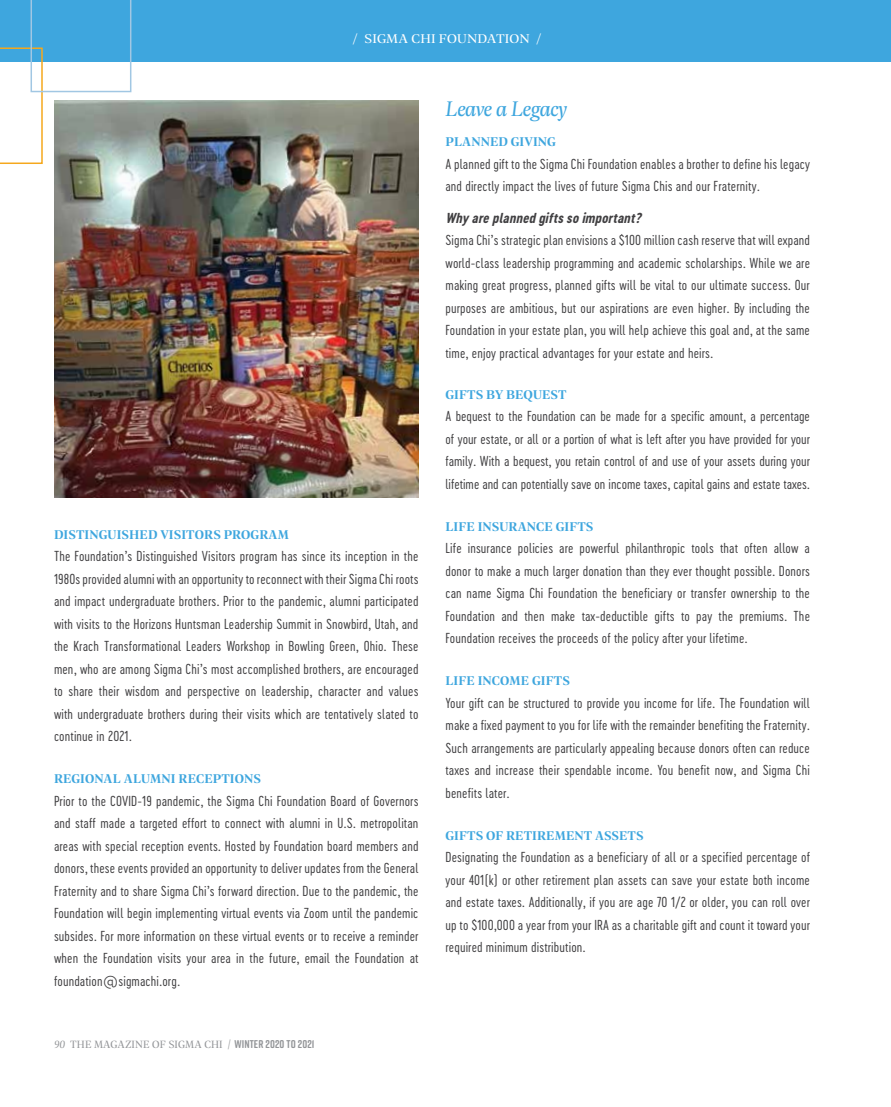
<style>
.page{position:relative;width:891px;height:1107px;background:#fff}
.page>*{position:absolute;margin:0;border:0;box-sizing:border-box;transform-origin:0 0}
.t1{font:italic 22.5px "Geller Headline";letter-spacing:-.02em;color:#3ea6de}
.t2{font:13.5px/22.5px "Cervo Neue Light Neue";letter-spacing:.01em;color:#414042;text-align:justify}
.t3{font:600 13.5px "Geller Headline";letter-spacing:.01em;color:#3ea6de}
.t4{font:italic 13.5px "Cervo Neue Bold Neue";color:#414042}
.t5{font:13.5px "Geller Headline";letter-spacing:.01em;color:#fff;scale:1.1 1}
.t6{font:11.25px "Geller Headline";letter-spacing:.01em;color:#939598}
.s1{font-style:italic}
.s2{font-size:12px}
.s3{font-family:"Rift Soft";font-weight:700}
</style>
<div class="page">
<img style="left:54px;top:100px;width:364px;height:397px">
<div style="left:0;top:0;width:891px;height:62px;background:#3ea6de"></div>
<svg style="left:0;top:0;width:131px;height:164px"></svg>
<p class="t5" style="left:353px;top:30px;width:173px">/ SIGMA CHI FOUNDATION /</p>
<p class="t3" style="left:54px;top:525px;width:236px">DISTINGUISHED VISITORS PROGRAM</p>
<p class="t2" style="left:54px;top:545px;width:366px">The Foundation’s Distinguished Visitors program has since its inception in the 1980s provided alumni with an opportunity to reconnect with their Sigma Chi roots and impact undergraduate brothers. Prior to the pandemic, alumni participated with visits to the Horizons Huntsman Leadership Summit in Snowbird, Utah, and the Krach Transformational Leaders Workshop in Bowling Green, Ohio. These men, who are among Sigma Chi’s most accomplished brothers, are encouraged to share their wisdom and perspective on leadership, character and values with undergraduate brothers during their visits which are tentatively slated to continue in 2021.</p>
<p class="t3" style="left:54px;top:770px;width:209px">REGIONAL ALUMNI RECEPTIONS</p>
<p class="t2" style="left:54px;top:790px;width:366px">Prior to the COVID-19 pandemic, the Sigma Chi Foundation Board of Governors and staff made a targeted effort to connect with alumni in U.S. metropolitan areas with special reception events. Hosted by Foundation board members and donors, these events provided an opportunity to deliver updates from the General Fraternity and to share Sigma Chi’s forward direction. Due to the pandemic, the Foundation will begin implementing virtual events via Zoom until the pandemic subsides. For more information on these virtual events or to receive a reminder when the Foundation visits your area in the future, email the Foundation at foundation@sigmachi.org.</p>
<p class="t6" style="left:54px;top:1037px;width:262px"><span class="s1">90</span> THE MAGAZINE OF SIGMA CHI <span class="s2">/</span><span class="s3">WINTER 2020 TO 2021</span></p>
<h1 class="t1" style="left:446px;top:94px;width:123px">Leave a Legacy</h1>
<p class="t3" style="left:446px;top:132px;width:112px">PLANNED GIVING</p>
<p class="t2" style="left:446px;top:152px;width:366px">A planned gift to the Sigma Chi Foundation enables a brother to define his legacy and directly impact the lives of future Sigma Chis and our Fraternity.</p>
<p class="t4" style="left:446px;top:208px;width:201px">Whyareplannedgiftssoimportant?</p>
<p class="t2" style="left:446px;top:229px;width:366px">Sigma Chi’s strategic plan envisions a $100 million cash reserve that will expand world-class leadership programming and academic scholarships. While we are making great progress, planned gifts will be vital to our ultimate success. Our purposes are ambitious, but our aspirations are even higher. By including the Foundation in your estate plan, you will help achieve this goal and, at the same time, enjoy practical advantages for your estate and heirs.</p>
<p class="t3" style="left:446px;top:385px;width:123px">GIFTS BY BEQUEST</p>
<p class="t2" style="left:446px;top:405px;width:366px">A bequest to the Foundation can be made for a specific amount, a percentage of your estate, or all or a portion of what is left after you have provided for your family. With a bequest, you retain control of and use of your assets during your lifetime and can potentially save on income taxes, capital gains and estate taxes.</p>
<p class="t3" style="left:446px;top:517px;width:149px">LIFE INSURANCE GIFTS</p>
<p class="t2" style="left:446px;top:537px;width:366px">Life insurance policies are powerful philanthropic tools that often allow a donor to make a much larger donation than they ever thought possible. Donors can name Sigma Chi Foundation the beneficiary or transfer ownership to the Foundation and then make tax-deductible gifts to pay the premiums. The Foundation receives the proceeds of the policy after your lifetime.</p>
<p class="t3" style="left:446px;top:671px;width:126px">LIFE INCOME GIFTS</p>
<p class="t2" style="left:446px;top:691px;width:366px">Your gift can be structured to provide you income for life. The Foundation will make a fixed payment to you for life with the remainder benefiting the Fraternity.<br>Such arrangements are particularly appealing because donors often can reduce taxes and increase their spendable income. You benefit now, and Sigma Chi benefits later.</p>
<p class="t3" style="left:446px;top:826px;width:200px">GIFTS OF RETIREMENT ASSETS</p>
<p class="t2" style="left:446px;top:846px;width:366px">Designating the Foundation as a beneficiary of all or a specified percentage of your 401(k) or other retirement plan assets can save your estate both income and estate taxes. Additionally, if you are age 70 1/2 or older, you can roll over up to $100,000 a year from your IRA as a charitable gift and count it toward your required minimum distribution.</p>
</div>
